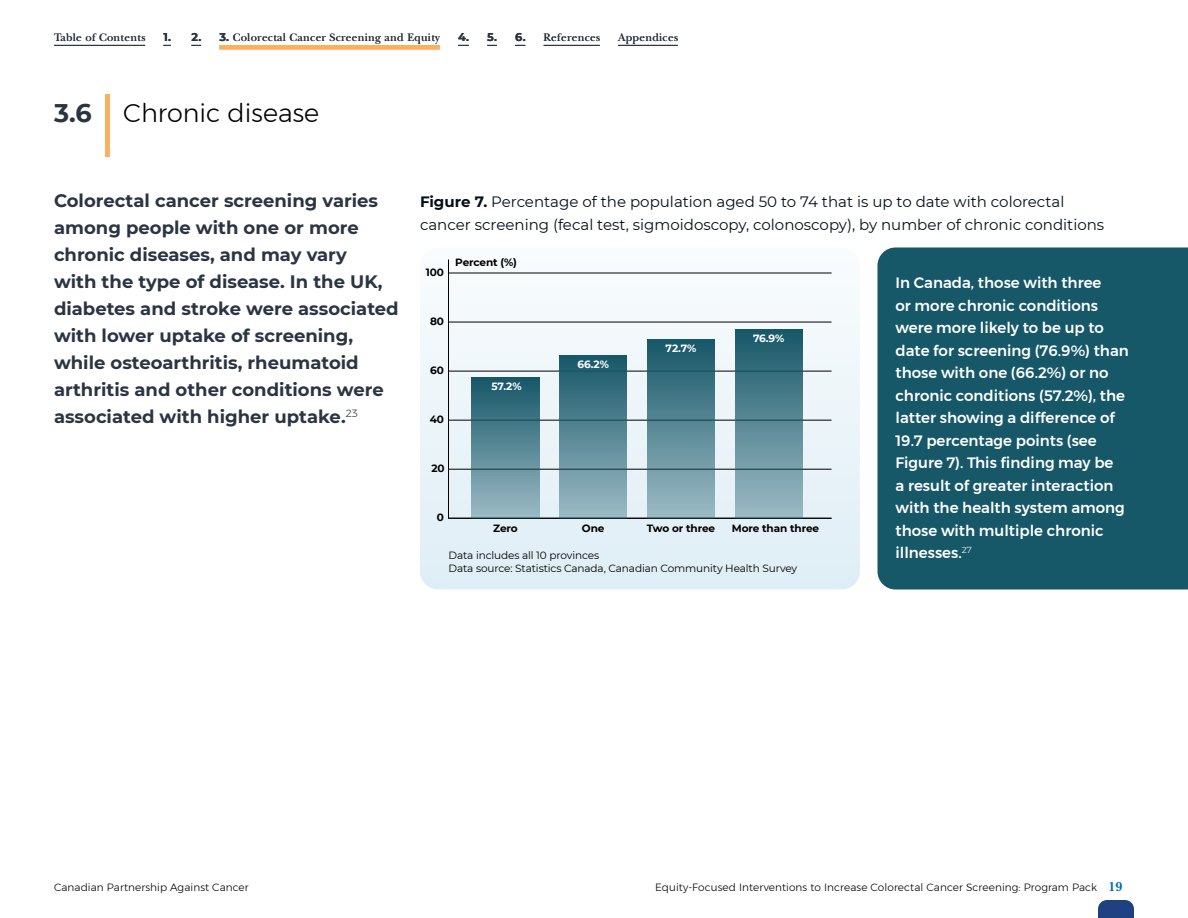
<style>
.page{position:relative;width:1188px;height:918px;background:#fff}
.page>*{position:absolute;margin:0;border:0;box-sizing:border-box;transform-origin:0 0}
.Heading_2{font:300 25.5px "Montserrat";color:#000}
.Numbers_Heading{font:700 25.5px "Montserrat";color:#2b3542}
.Body_Copy_-_Into_Par{font:700 18px/27px "Montserrat";color:#2b3542}
.Body_Copy_-_Reverse{font:500 15px/22.5px "Montserrat";color:#fff}
.Figure{font:15px/22.5px "Montserrat";color:#041019}
.t1{font:11.25px "New Baskerville ITC Pro";letter-spacing:.025em;color:#2b3542}
.t2{font:700 11.25px "Montserrat";color:#2b3542}
.t3{font:300 10.5px "Montserrat";letter-spacing:.01em;color:#000}
.t4{font:10.5px "Montserrat";letter-spacing:-.01em;color:#000}
.t5{font:700 10.5px "Montserrat";letter-spacing:-.01em;color:#000}
.t6{font:700 10.5px "Montserrat";letter-spacing:-.015em;color:#fff}
.s1{font-family:"Montserrat";font-weight:700}
.s2{font-weight:700}
.s3{font-family:"New Baskerville ITC Pro";font-weight:700;font-size:13.5px;color:#0067b1}
</style>
<div class="page">
<div style="left:420px;top:248px;width:440px;height:342px;background:linear-gradient(to bottom,#f9fcfd,#dfeef6);border-radius:18px"></div>
<div style="left:105px;top:94px;width:5px;height:64px;background:#fbaf5f"></div>
<div style="left:878px;top:248px;width:310px;height:342px;background:#165768"></div>
<svg style="left:448px;top:259px;width:384px;height:260px"></svg>
<hr style="left:449px;top:371px;width:383px;height:1px;background:#000">
<hr style="left:449px;top:273px;width:383px;height:1px;background:#000">
<hr style="left:449px;top:420px;width:383px;height:1px;background:#000">
<hr style="left:449px;top:469px;width:383px;height:1px;background:#000">
<hr style="left:449px;top:518px;width:383px;height:1px;background:#000">
<hr style="left:449px;top:322px;width:383px;height:1px;background:#000">
<div style="left:472px;top:378px;width:67px;height:140px;background:linear-gradient(to bottom,#165767,#9ab9c3)"></div>
<div style="left:560px;top:356px;width:67px;height:162px;background:linear-gradient(to bottom,#175768,#9ab9c3)"></div>
<div style="left:647px;top:340px;width:68px;height:178px;background:linear-gradient(to bottom,#175767,#9bb9c3)"></div>
<div style="left:735px;top:330px;width:67px;height:188px;background:linear-gradient(to bottom,#175768,#9bb9c3)"></div>
<hr style="left:544px;top:45px;width:56px;height:1px;background:#2b3542">
<hr style="left:618px;top:45px;width:60px;height:1px;background:#2b3542">
<div style="left:219px;top:45px;width:221px;height:5px;background:#fbaf5f"></div>
<hr style="left:54px;top:45px;width:91px;height:1px;background:#2b3542">
<svg style="left:1098px;top:900px;width:36px;height:18px"></svg>
<p class="t1" style="left:54px;top:30px;width:93px">Table of Contents</p>
<p class="t2" style="left:163px;top:28px;width:39px">1. 2.</p>
<p class="t1" style="left:219px;top:30px;width:222px"><span class="s1">3.</span> Colorectal Cancer Screening and Equity</p>
<p class="t2" style="left:458px;top:28px;width:41px">4. 5.</p>
<p class="t1" style="left:515px;top:30px;width:87px"><span class="s1">6.</span> References</p>
<p class="t1" style="left:618px;top:30px;width:61px">Appendices</p>
<h2 class="Numbers_Heading" style="left:54px;top:94px;width:39px">3.6</h2>
<h2 class="Heading_2" style="left:123px;top:93px;width:197px">Chronic disease</h2>
<p class="Body_Copy_-_Into_Par" style="left:54px;top:186px;width:346px">Colorectal cancer screening varies among people with one or more chronic diseases, and may vary<br>with the type of disease. In the UK, diabetes and stroke were associated with lower uptake of screening, while osteoarthritis, rheumatoid arthritis and other conditions were associated with higher uptake.<sup>23</sup></p>
<p class="Figure" style="left:420px;top:190px;width:686px"><span class="s2">Figure 7.</span> Percentage of the population aged 50 to 74 that is up to date with colorectal cancer screening (fecal test, sigmoidoscopy, colonoscopy), by number of chronic conditions</p>
<p class="t5" style="left:455px;top:255px;width:63px">Percent (%)</p>
<p class="t5" style="left:426px;top:265px;width:20px">100</p>
<p class="Body_Copy_-_Reverse" style="left:896px;top:271px;width:235px">In Canada, those with three<br>or more chronic conditions were more likely to be up to date for screening (76.9%) than those with one (66.2%) or no chronic conditions (57.2%), the latter showing a difference of<br>19.7 percentage points (see<br>Figure 7). This finding may be<br>a result of greater interaction with the health system among those with multiple chronic illnesses.<sup>27</sup></p>
<p class="t5" style="left:430px;top:314px;width:15px">80</p>
<p class="t6" style="left:753px;top:330px;width:33px">76.9%</p>
<p class="t6" style="left:666px;top:341px;width:32px">72.7%</p>
<p class="t6" style="left:578px;top:357px;width:33px">66.2%</p>
<p class="t5" style="left:430px;top:363px;width:15px">60</p>
<p class="t6" style="left:492px;top:379px;width:32px">57.2%</p>
<p class="t5" style="left:430px;top:412px;width:16px">40</p>
<p class="t5" style="left:432px;top:461px;width:15px">20</p>
<p class="t5" style="left:437px;top:510px;width:9px">0</p>
<p class="t5" style="left:493px;top:520px;width:26px">Zero</p>
<p class="t5" style="left:582px;top:520px;width:24px">One</p>
<p class="t5" style="left:647px;top:520px;width:70px">Two or three</p>
<p class="t5" style="left:732px;top:520px;width:89px">More than three</p>
<p class="t4" style="left:449px;top:548px;width:152px">Data includes all 10 provinces</p>
<p class="t4" style="left:449px;top:561px;width:350px">Data source: Statistics Canada, Canadian Community Health Survey</p>
<p class="t3" style="left:54px;top:879px;width:196px">Canadian Partnership Against Cancer</p>
<p class="t3" style="left:655px;top:879px;width:469px">Equity-Focused Interventions to Increase Colorectal Cancer Screening: Program Pack <span class="s3">19</span></p>
</div>
